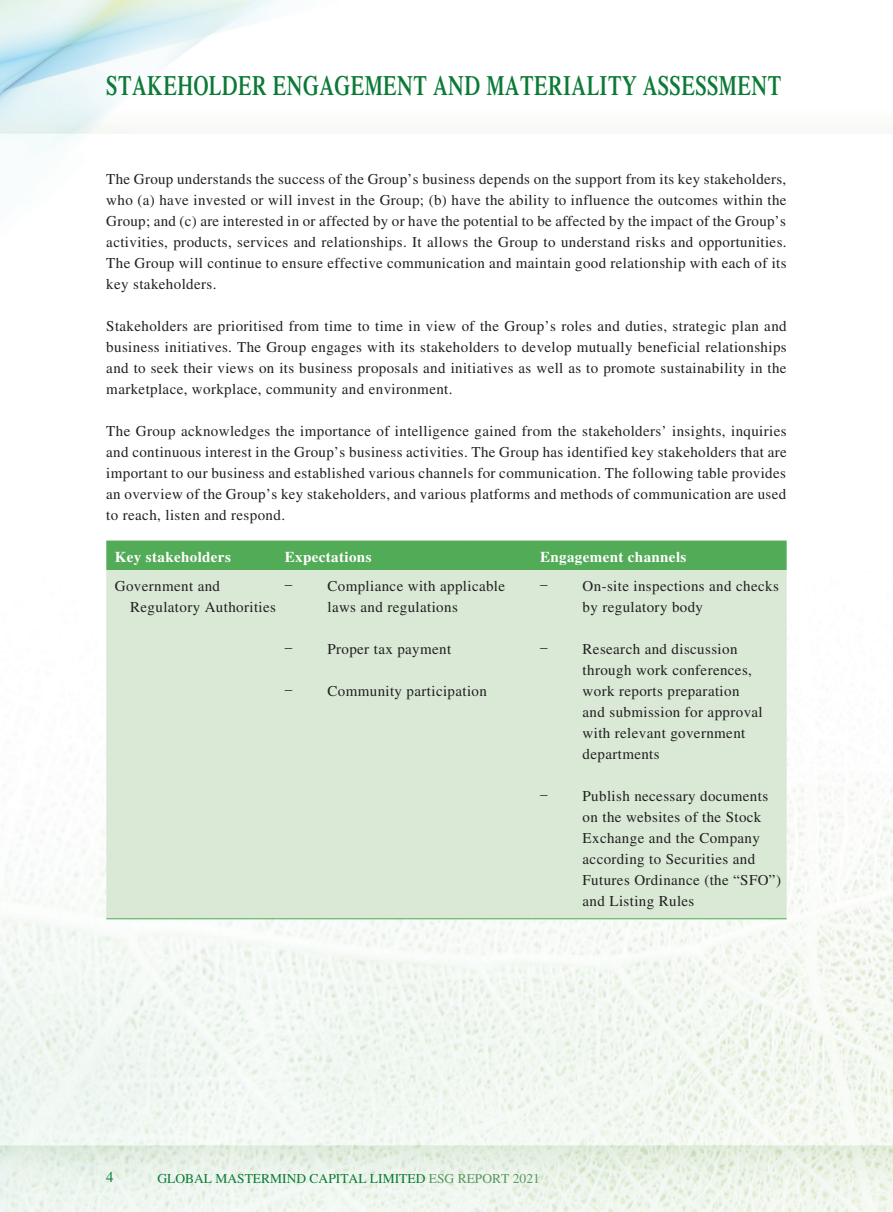
<style>
.page{position:relative;width:893px;height:1212px;background:#fff}
.page>*{position:absolute;margin:0;border:0;box-sizing:border-box;transform-origin:0 0}
.t1{font:600 27.75px "Times LT Std";letter-spacing:.025em;color:#0b7a36;scale:.73 1}
.t2{font:15px/21px "Times LT Std";letter-spacing:.025em;color:#231f20}
.t3{font:700 15px "Times LT Std";letter-spacing:.025em;color:#fff}
.t4{font:15px "Times LT Std";color:#0b7a36}
.t5{font:13.5px "Times LT Std";color:#0b7a36}
.s1{color:#599760}
</style>
<div class="page">
<img style="left:0;top:0;width:893px;height:1212px">
<div style="left:106px;top:540px;width:681px;height:30px;background:#52ab56"></div>
<div style="left:106px;top:570px;width:681px;height:348px;background:#d9e9d6"></div>
<hr style="left:106px;top:918px;width:170px;height:1px;background:#52ab56">
<hr style="left:276px;top:918px;width:255px;height:1px;background:#52ab56">
<hr style="left:531px;top:918px;width:256px;height:1px;background:#52ab56">
<h1 class="t1" style="left:106px;top:69px;width:926px">STAKEHOLDER ENGAGEMENT AND MATERIALITY ASSESSMENT</h1>
<p class="t2" style="left:106px;top:168px;width:682px;text-align:justify">The Group understands the success of the Group’s business depends on the support from its key stakeholders, who (a) have invested or will invest in the Group; (b) have the ability to influence the outcomes within the Group; and (c) are interested in or affected by or have the potential to be affected by the impact of the Group’s activities, products, services and relationships. It allows the Group to understand risks and opportunities.<br>The Group will continue to ensure effective communication and maintain good relationship with each of its key stakeholders.</p>
<p class="t2" style="left:106px;top:315px;width:682px;text-align:justify">Stakeholders are prioritised from time to time in view of the Group’s roles and duties, strategic plan and business initiatives. The Group engages with its stakeholders to develop mutually beneficial relationships and to seek their views on its business proposals and initiatives as well as to promote sustainability in the marketplace, workplace, community and environment.</p>
<p class="t2" style="left:106px;top:420px;width:682px;text-align:justify">The Group acknowledges the importance of intelligence gained from the stakeholders’ insights, inquiries and continuous interest in the Group’s business activities. The Group has identified key stakeholders that are important to our business and established various channels for communication. The following table provides an overview of the Group’s key stakeholders, and various platforms and methods of communication are used to reach, listen and respond.</p>
<p class="t3" style="left:115px;top:547px;width:118px">Key stakeholders</p>
<p class="t3" style="left:285px;top:547px;width:88px">Expectations</p>
<p class="t3" style="left:540px;top:547px;width:148px">Engagement channels</p>
<p class="t2" style="left:130px;top:575px;width:147px;text-indent:-15px">Government and<br>Regulatory Authorities</p>
<p class="t2" style="left:285px;top:575px;width:222px;text-align:center">– Compliance with applicable laws and regulations</p>
<p class="t2" style="left:285px;top:638px;width:168px">– Proper tax payment</p>
<p class="t2" style="left:285px;top:680px;width:204px">– Community participation</p>
<p class="t2" style="left:583px;top:575px;width:198px;text-indent:-43px">– On-site inspections and checks by regulatory body</p>
<p class="t2" style="left:583px;top:638px;width:182px;text-indent:-43px">– Research and discussion through work conferences, work reports preparation and submission for approval with relevant government departments</p>
<p class="t2" style="left:583px;top:785px;width:200px;text-indent:-43px">– Publish necessary documents on the websites of the Stock<br>Exchange and the Company according to Securities and<br>Futures Ordinance (the “SFO”) and Listing Rules</p>
<p class="t4" style="left:106px;top:1169px;width:9px">4</p>
<p class="t5" style="left:157px;top:1171px;width:384px">GLOBAL MASTERMIND CAPITAL LIMITED <span class="s1">ESG REPORT 2021</span></p>
</div>
